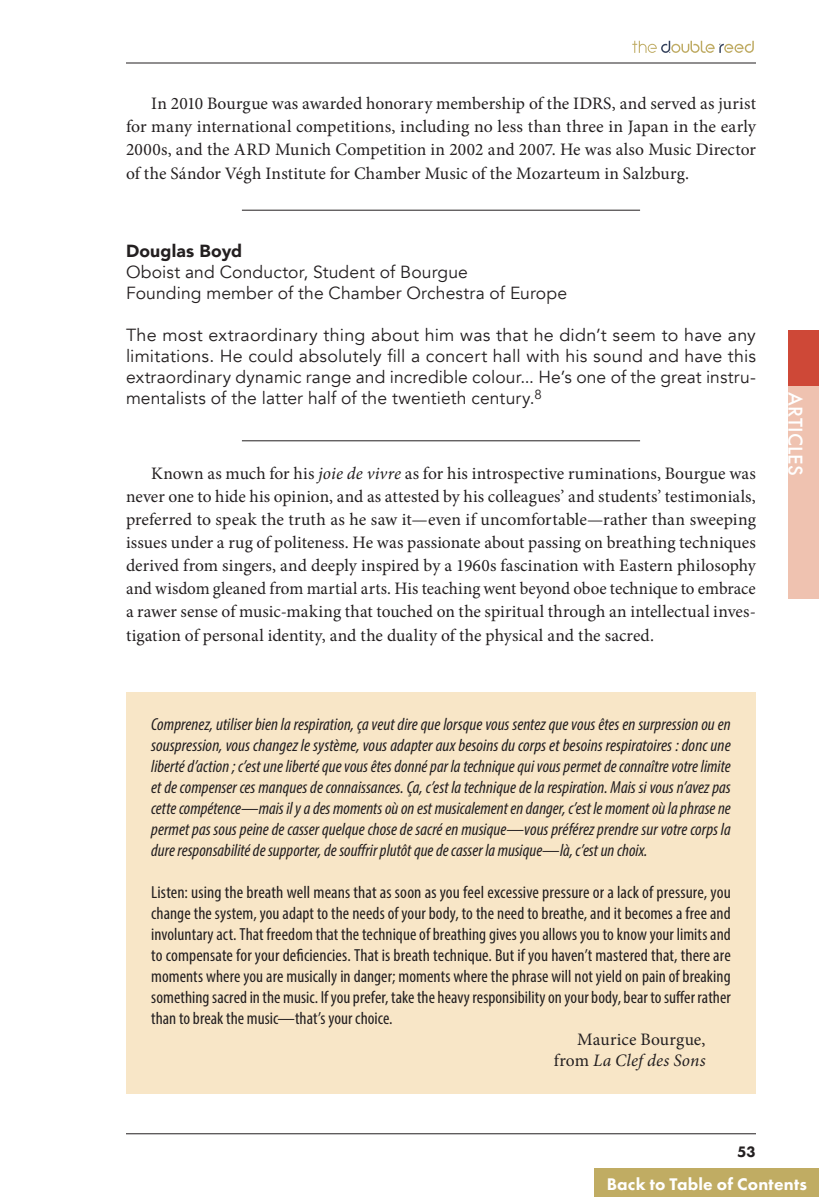
<style>
.page{position:relative;width:819px;height:1197px;background:#fff}
.page>*{position:absolute;margin:0;border:0;box-sizing:border-box;transform-origin:0 0}
.t1{font:500 21px "Futura PT";letter-spacing:.01em;color:#fff}
.Body_Text{font:17.5px/23.1px "Minion Pro";letter-spacing:.005em;color:#231f20;text-align:justify}
.Body_Text-2{font:italic condensed 17.5px/21px "Myriad Pro";color:#231f20;text-align:justify}
.Body_Text-3{font:condensed 17.5px/21px "Myriad Pro";letter-spacing:.005em;color:#231f20;text-align:justify}
.Body_Text-4{font:17.5px/21px "Avenir";letter-spacing:.005em;color:#231f20;text-align:justify}
.t2{font:800 17.5px "Futura PT";letter-spacing:.01em;color:#fff}
.Body_Text-5{font:italic 17.5px "Minion Pro";letter-spacing:.015em;color:#231f20}
.Body_Text-6{font:900 17.5px "Avenir";letter-spacing:.01em;color:#231f20}
.t3{font:800 15.75px "Futura PT";color:#231f20}
.s1{font-style:italic}
.s2{font-style:normal}
</style>
<div class="page">
<hr style="left:126px;top:1133px;width:630px;height:1px;background:#231f20">
<hr style="left:126px;top:63px;width:630px;height:1px;background:#231f20">
<svg style="left:632px;top:41px;width:122px;height:12px"></svg>
<hr style="left:242px;top:210px;width:398px;height:1px;background:#231f20">
<hr style="left:242px;top:440px;width:398px;height:1px;background:#231f20">
<div style="left:126px;top:692px;width:630px;height:402px;background:#f8e6c7"></div>
<svg style="left:789px;top:331px;width:30px;height:267px;background:#e8a897"></svg>
<div style="left:595px;top:1169px;width:224px;height:28px;background:#c0ac63"></div>
<p class="Body_Text" style="left:126px;top:92px;width:632px;text-indent:25px">In 2010 Bourgue was awarded honorary membership of the IDRS, and served as jurist for many international competitions, including no less than three in Japan in the early 2000s, and the ARD Munich Competition in 2002 and 2007. He was also Music Director of the Sándor Végh Institute for Chamber Music of the Mozarteum in Salzburg.</p>
<p class="Body_Text-6" style="left:126px;top:236px;width:118px">Douglas Boyd</p>
<p class="Body_Text-4" style="left:126px;top:262px;width:343px">Oboist and Conductor, Student of Bourgue</p>
<p class="Body_Text-4" style="left:126px;top:283px;width:443px">Founding member of the Chamber Orchestra of Europe</p>
<p class="Body_Text-4" style="left:126px;top:325px;width:632px">The most extraordinary thing about him was that he didn’t seem to have any limitations. He could absolutely fill a concert hall with his sound and have this extraordinary dynamic range and incredible colour... He’s one of the great instru&shy;mentalists of the latter half of the twentieth century.<sup>8</sup></p>
<p class="Body_Text" style="left:126px;top:462px;width:632px;text-indent:25px">Known as much for his <span class="s1">joie de vivre</span> as for his introspective ruminations, Bourgue was never one to hide his opinion, and as attested by his colleagues’ and students’ testimonials, preferred to speak the truth as he saw it—even if uncomfortable—rather than sweeping issues under a rug of politeness. He was passionate about passing on breathing techniques derived from singers, and deeply inspired by a 1960s fascination with Eastern philosophy and wisdom gleaned from martial arts. His teaching went beyond oboe technique to embrace a rawer sense of music-making that touched on the spiritual through an intellectual inves&shy;tigation of personal identity, and the duality of the physical and the sacred.</p>
<p class="Body_Text-2" style="left:151px;top:714px;width:581px">Comprenez, utiliser bien la respiration, ça veut dire que lorsque vous sentez que vous êtes en surpression ou en souspression, vous changez le système, vous adapter aux besoins du corps et besoins respiratoires : donc une liberté d’action ; c’est une liberté que vous êtes donné par la technique qui vous permet de connaître votre limite et de compenser ces manques de connaissances. Ça, c’est la technique de la respiration. Mais si vous n’avez pas cette compétence—mais il y a des moments où on est musicalement en danger, c’est le moment où la phrase ne permet pas sous peine de casser quelque chose de sacré en musique—vous préférez prendre sur votre corps la dure responsabilité de supporter, de souffrir plutôt que de casser la musique—là, c’est un choix.</p>
<p class="Body_Text-3" style="left:151px;top:882px;width:581px">Listen: using the breath well means that as soon as you feel excessive pressure or a lack of pressure, you change the system, you adapt to the needs of your body, to the need to breathe, and it becomes a free and involuntary act. That freedom that the technique of breathing gives you allows you to know your limits and to compensate for your deficiencies. That is breath technique. But if you haven’t mastered that, there are moments where you are musically in danger; moments where the phrase will not yield on pain of breaking something sacred in the music. If you prefer, take the heavy responsibility on your body, bear to suffer rather than to break the music—that’s your choice.</p>
<p class="Body_Text" style="left:577px;top:1028px;width:130px">Maurice Bourgue,</p>
<p class="Body_Text-5" style="left:554px;top:1049px;width:153px"><span class="s2">from</span> La Clef des Sons</p>
<p class="t3" style="left:737px;top:1142px;width:20px">53</p>
<p class="t1" style="left:808px;top:392px;width:85px;rotate:90deg">ARTICLES</p>
<p class="t2" style="left:607px;top:1173px;width:202px">Back to Table of Contents</p>
</div>
